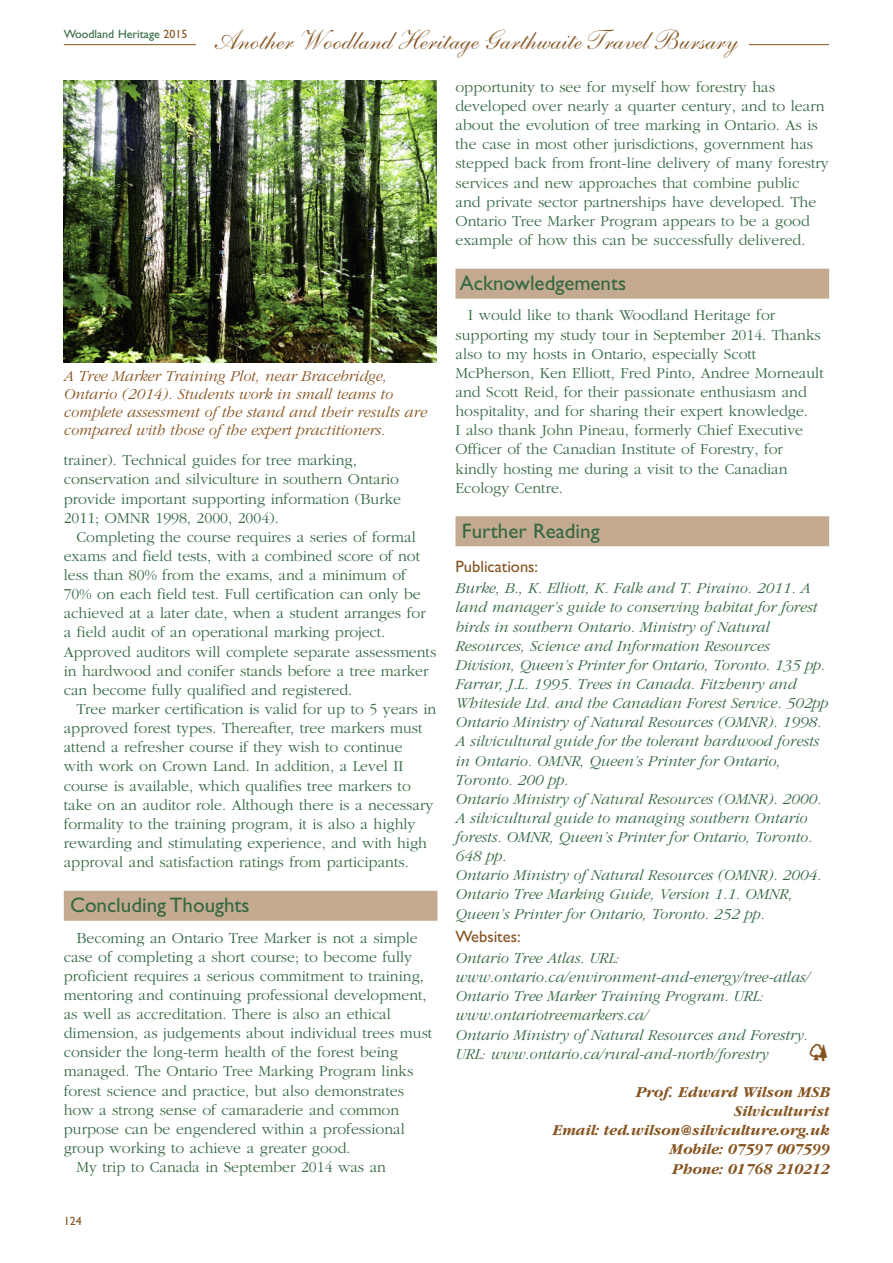
<style>
.page{position:relative;width:893px;height:1263px;background:#fff}
.page>*{position:absolute;margin:0;border:0;box-sizing:border-box;transform-origin:0 0}
.t1{font:27.75px "Shelley Andante Script";color:#865421}
.t2{font:21px "Gill Sans";color:#356842}
.t3{font:21px "Botanical";color:#865421}
.t4{font:16.5px "Gill Sans";color:#865421}
.t5{font:300 15.75px/19.2px "Garamond";color:#356842}
.t6{font:italic 300 15.75px/19.2px "Garamond";color:#356842}
.t7{font:italic 300 15.75px/18px "Garamond";color:#865421}
.t8{font:italic 700 15.75px/19.2px "Garamond";color:#865421;text-align:right}
.t9{font:12px "Gill Sans";color:#356842}
.t10{font:12px "Gill Sans";color:#865421}
.s1{color:#865421}
</style>
<div class="page">
<hr style="left:64px;top:44px;width:765px;height:1px;background:#865421">
<div style="left:64px;top:891px;width:373px;height:30px;background:#c3aa90"></div>
<div style="left:455px;top:269px;width:374px;height:30px;background:#c3aa90"></div>
<div style="left:455px;top:516px;width:374px;height:30px;background:#c3aa90"></div>
<img style="left:64px;top:81px;width:373px;height:281px">
<div style="left:196px;top:32px;width:552px;height:34px;background:#fff"></div>
<p class="t9" style="left:64px;top:30px;width:125px">Woodland Heritage <span class="s1">2015</span></p>
<h1 class="t1" style="left:211px;top:29px;width:524px">Another Woodland Heritage Garthwaite Travel Bursary</h1>
<p class="t7" style="left:64px;top:366px;width:365px">A Tree Marker Training Plot, near Bracebridge, Ontario (2014). Students work in small teams to complete assessment of the stand and their results are compared with those of the expert practitioners.</p>
<p class="t5" style="left:64px;top:450px;width:339px">trainer). Technical guides for tree marking, conservation and silviculture in southern Ontario provide important supporting information (Burke 2011; OMNR 1998, 2000, 2004).</p>
<p class="t5" style="left:64px;top:527px;width:374px;text-indent:13px">Completing the course requires a series of formal exams and field tests, with a combined score of not less than 80% from the exams, and a minimum of 70% on each field test. Full certification can only be achieved at a later date, when a student arranges for a field audit of an operational marking project.<br>Approved auditors will complete separate assessments in hardwood and conifer stands before a tree marker can become fully qualified and registered.</p>
<p class="t5" style="left:64px;top:699px;width:374px;text-indent:13px">Tree marker certification is valid for up to 5 years in approved forest types. Thereafter, tree markers must attend a refresher course if they wish to continue<br>with work on Crown Land. In addition, a Level II course is available, which qualifies tree markers to take on an auditor role. Although there is a necessary formality to the training program, it is also a highly rewarding and stimulating experience, and with high approval and satisfaction ratings from participants.</p>
<h2 class="t2" style="left:70px;top:897px;width:181px">Concluding Thoughts</h2>
<p class="t5" style="left:77px;top:927px;width:343px">Becoming an Ontario Tree Marker is not a simple</p>
<p class="t5" style="left:64px;top:947px;width:350px">case of completing a short course; to become fully</p>
<p class="t5" style="left:64px;top:966px;width:362px">proficient requires a serious commitment to training,</p>
<p class="t5" style="left:64px;top:985px;width:364px">mentoring and continuing professional development,</p>
<p class="t5" style="left:64px;top:1004px;width:329px">as well as accreditation. There is also an ethical</p>
<p class="t5" style="left:64px;top:1023px;width:370px">dimension, as judgements about individual trees must</p>
<p class="t5" style="left:64px;top:1042px;width:336px">consider the long-term health of the forest being</p>
<p class="t5" style="left:64px;top:1061px;width:351px">managed. The Ontario Tree Marking Program links</p>
<p class="t5" style="left:64px;top:1080px;width:342px">forest science and practice, but also demonstrates</p>
<p class="t5" style="left:64px;top:1100px;width:337px">how a strong sense of camaraderie and common</p>
<p class="t5" style="left:64px;top:1119px;width:342px">purpose can be engendered within a professional</p>
<p class="t5" style="left:64px;top:1138px;width:288px">group working to achieve a greater good.</p>
<p class="t5" style="left:77px;top:1157px;width:311px">My trip to Canada in September 2014 was an</p>
<p class="t10" style="left:64px;top:1216px;width:19px">124</p>
<p class="t5" style="left:455px;top:77px;width:375px">opportunity to see for myself how forestry has developed over nearly a quarter century, and to learn about the evolution of tree marking in Ontario. As is the case in most other jurisdictions, government has stepped back from front-line delivery of many forestry services and new approaches that combine public<br>and private sector partnerships have developed. The Ontario Tree Marker Program appears to be a good example of how this can be successfully delivered.</p>
<h2 class="t2" style="left:460px;top:275px;width:168px">Acknowledgements</h2>
<p class="t5" style="left:455px;top:305px;width:370px;text-indent:13px">I would like to thank Woodland Heritage for supporting my study tour in September 2014. Thanks also to my hosts in Ontario, especially Scott McPherson, Ken Elliott, Fred Pinto, Andree Morneault and Scott Reid, for their passionate enthusiasm and hospitality, and for sharing their expert knowledge.<br>I also thank John Pineau, formerly Chief Executive Officer of the Canadian Institute of Forestry, for kindly hosting me during a visit to the Canadian Ecology Centre.</p>
<h2 class="t2" style="left:462px;top:523px;width:139px">Further Reading</h2>
<p class="t4" style="left:455px;top:560px;width:84px">Publications:</p>
<p class="t6" style="left:455px;top:578px;width:374px">Burke, B., K. Elliott, K. Falk and T. Piraino. 2011. A land manager’s guide to conserving habitat for forest birds in southern Ontario. Ministry of Natural Resources, Science and Information Resources Division, Queen’s Printer for Ontario, Toronto. 135 pp.<br>Farrar, J.L. 1995. Trees in Canada. Fitzhenry and Whiteside Ltd. and the Canadian Forest Service. 502pp Ontario Ministry of Natural Resources (OMNR). 1998.<br>A silvicultural guide for the tolerant hardwood forests in Ontario. OMNR, Queen’s Printer for Ontario, Toronto. 200 pp.<br>Ontario Ministry of Natural Resources (OMNR). 2000.<br>A silvicultural guide to managing southern Ontario forests. OMNR, Queen’s Printer for Ontario, Toronto.<br>648 pp.<br>Ontario Ministry of Natural Resources (OMNR). 2004.<br>Ontario Tree Marking Guide, Version 1.1. OMNR, Queen’s Printer for Ontario, Toronto. 252 pp.</p>
<p class="t4" style="left:455px;top:930px;width:67px">Websites:</p>
<p class="t6" style="left:455px;top:948px;width:356px">Ontario Tree Atlas. URL: www.ontario.ca/environment-and-energy/tree-atlas/ Ontario Tree Marker Training Program. URL: www.ontariotreemarkers.ca/<br>Ontario Ministry of Natural Resources and Forestry.<br>URL: www.ontario.ca/rural-and-north/forestry</p>
<h2 class="t3" style="left:808px;top:1039px;width:22px">S</h2>
<p class="t8" style="left:552px;top:1082px;width:279px">Prof. Edward Wilson MSB<br>Silviculturist<br>Email: ted.wilson@silviculture.org.uk<br>Mobile: 07597 007599<br>Phone: 01768 210212</p>
</div>
